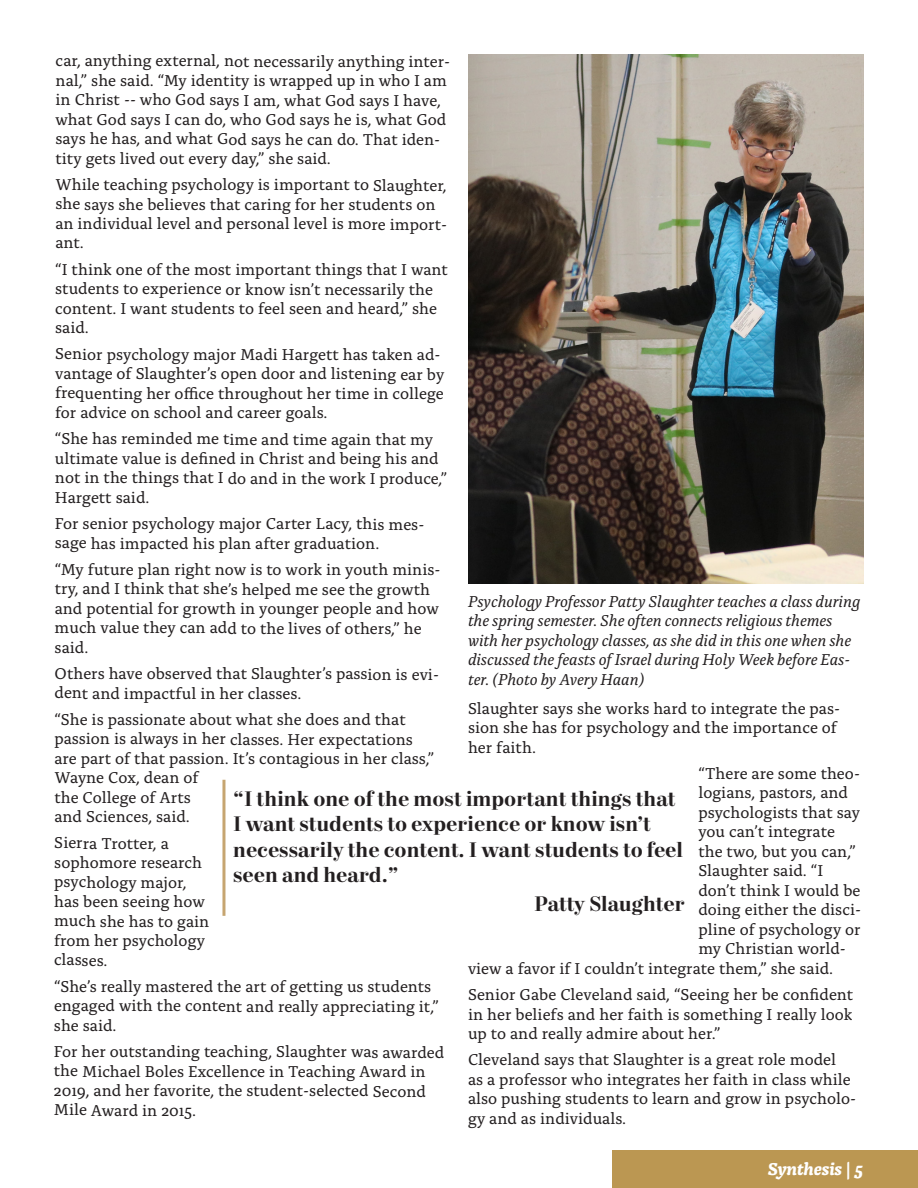
<style>
.page{position:relative;width:918px;height:1188px;background:#fff}
.page>*{position:absolute;margin:0;border:0;box-sizing:border-box;transform-origin:0 0}
.Synthesis_Style{font:600 21px/25.5px "Mort Modern 10";color:#231f20}
.t1{font:italic 700 18px "Alda OTCEV";letter-spacing:-.005em;color:#fff}
.Synthesis_Style-2{font:16.5px/19.5px "Alda OTCEV";color:#231f20}
.Synthesis_Style-3{font:italic 16.5px/19.5px "Alda OTCEV";color:#231f20}
</style>
<div class="page">
<div style="left:613px;top:1151px;width:305px;height:37px;background:#bb9752"></div>
<img style="left:468px;top:54px;width:396px;height:529px">
<hr style="left:222px;top:780px;width:3px;height:136px;background:#c6a570">
<p class="Synthesis_Style-2" style="left:55px;top:50px;width:396px">car, anything external, not necessarily anything inter&shy;nal,” she said. “My identity is wrapped up in who I am in Christ -- who God says I am, what God says I have, what God says I can do, who God says he is, what God says he has, and what God says he can do. That iden&shy;tity gets lived out every day,” she said.</p>
<p class="Synthesis_Style-2" style="left:55px;top:174px;width:393px">While teaching psychology is important to Slaughter, she says she believes that caring for her students on an individual level and personal level is more import&shy;ant.</p>
<p class="Synthesis_Style-2" style="left:55px;top:259px;width:394px">“I think one of the most important things that I want students to experience or know isn’t necessarily the content. I want students to feel seen and heard,” she said.</p>
<p class="Synthesis_Style-2" style="left:55px;top:343px;width:391px">Senior psychology major Madi Hargett has taken ad&shy;vantage of Slaughter’s open door and listening ear by frequenting her office throughout her time in college for advice on school and career goals.</p>
<p class="Synthesis_Style-2" style="left:55px;top:428px;width:394px">“She has reminded me time and time again that my ultimate value is defined in Christ and being his and not in the things that I do and in the work I produce,” Hargett said.</p>
<p class="Synthesis_Style-2" style="left:55px;top:513px;width:371px">For senior psychology major Carter Lacy, this mes&shy;sage has impacted his plan after graduation.</p>
<p class="Synthesis_Style-2" style="left:55px;top:559px;width:387px">“My future plan right now is to work in youth minis&shy;try, and I think that she’s helped me see the growth and potential for growth in younger people and how much value they can add to the lives of others,” he said.</p>
<p class="Synthesis_Style-2" style="left:55px;top:663px;width:386px">Others have observed that Slaughter’s passion is evi&shy;dent and impactful in her classes.</p>
<p class="Synthesis_Style-2" style="left:54px;top:708px;width:381px">“She is passionate about what she does and that passion is always in her classes. Her expectations are part of that passion. It’s contagious in her class,” Wayne Cox, dean of<br>the College of Arts<br>and Sciences, said.</p>
<p class="Synthesis_Style-2" style="left:54px;top:832px;width:157px">Sierra Trotter, a sophomore research psychology major, has been seeing how much she has to gain from her psychology classes.</p>
<p class="Synthesis_Style-2" style="left:54px;top:976px;width:387px">“She’s really mastered the art of getting us students engaged with the content and really appreciating it,” she said.</p>
<p class="Synthesis_Style-2" style="left:54px;top:1041px;width:392px">For her outstanding teaching, Slaughter was awarded the Michael Boles Excellence in Teaching Award in 2019, and her favorite, the student-selected Second Mile Award in 2015.</p>
<p class="Synthesis_Style-3" style="left:468px;top:590px;width:394px">Psychology Professor Patty Slaughter teaches a class during the spring semester. She often connects religious themes with her psychology classes, as she did in this one when she discussed the feasts of Israel during Holy Week before Eas&shy;ter. (Photo by Avery Haan)</p>
<p class="Synthesis_Style-2" style="left:468px;top:697px;width:374px">Slaughter says she works hard to integrate the pas&shy;sion she has for psychology and the importance of her faith.</p>
<p class="Synthesis_Style-2" style="left:698px;top:762px;width:163px">“There are some theo-</p>
<p class="Synthesis_Style-2" style="left:698px;top:782px;width:151px">logians, pastors, and</p>
<p class="Synthesis_Style-2" style="left:698px;top:801px;width:163px">psychologists that say</p>
<p class="Synthesis_Style-2" style="left:698px;top:821px;width:138px">you can’t integrate</p>
<p class="Synthesis_Style-2" style="left:698px;top:840px;width:159px">the two, but you can,”</p>
<p class="Synthesis_Style-2" style="left:698px;top:860px;width:126px">Slaughter said. “I</p>
<p class="Synthesis_Style-2" style="left:698px;top:879px;width:164px">don’t think I would be</p>
<p class="Synthesis_Style-2" style="left:698px;top:899px;width:164px">doing either the disci-</p>
<p class="Synthesis_Style-2" style="left:698px;top:918px;width:164px">pline of psychology or</p>
<p class="Synthesis_Style-2" style="left:698px;top:938px;width:149px">my Christian world-</p>
<p class="Synthesis_Style-2" style="left:468px;top:957px;width:367px">view a favor if I couldn’t integrate them,” she said.</p>
<p class="Synthesis_Style-2" style="left:468px;top:983px;width:387px;text-align:justify">Senior Gabe Cleveland said, “Seeing her be confident in her beliefs and her faith is something I really look up to and really admire about her.”</p>
<p class="Synthesis_Style-2" style="left:468px;top:1049px;width:390px">Cleveland says that Slaughter is a great role model<br>as a professor who integrates her faith in class while also pushing students to learn and grow in psycholo&shy;gy and as individuals.</p>
<p class="Synthesis_Style" style="left:233px;top:787px;width:451px">“I think one of the most important things that I want students to experience or know isn’t necessarily the content. I want students to feel seen and heard.”</p>
<p class="Synthesis_Style" style="left:534px;top:892px;width:152px">Patty Slaughter</p>
<p class="t1" style="left:768px;top:1155px;width:97px">Synthesis | 5</p>
</div>
